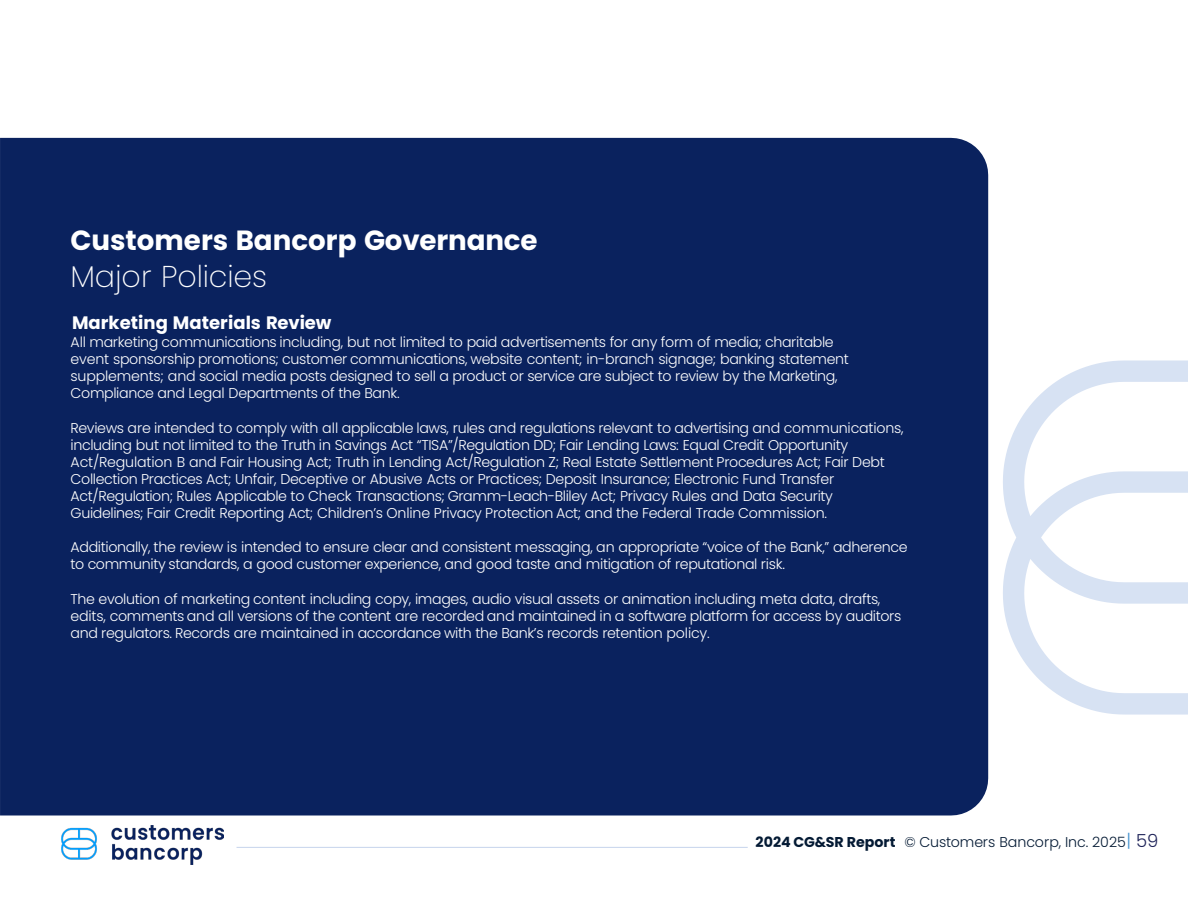
<style>
.page{position:relative;width:1188px;height:918px;background:#fff}
.page>*{position:absolute;margin:0;border:0;box-sizing:border-box;transform-origin:0 0}
.t1{font:200 30px "Poppins";letter-spacing:-.005em;color:#fff}
.t2{font:700 27.75px "Poppins";color:#fff}
.t3{font:700 18px "Poppins";color:#fff}
.t4{font:300 14.25px/17.1px "Poppins";letter-spacing:-.025em;color:#fff}
.t5{font:300 14.25px "Poppins";letter-spacing:-.005em;color:#041a34}
.s1{font-weight:700}
.s2{font-size:18px;color:#4894d0}
.s3{font-size:18px;color:#20255a}
</style>
<div class="page">
<img style="left:62px;top:825px;width:162px;height:39px">
<svg style="left:237px;top:847px;width:511px;height:1px"></svg>
<div style="left:0;top:138px;width:988px;height:678px;background:#0a225e"></div>
<svg style="left:1003px;top:360px;width:185px;height:355px"></svg>
<p class="t2" style="left:70px;top:224px;width:469px">Customers Bancorp Governance</p>
<p class="t1" style="left:70px;top:259px;width:198px">Major Policies</p>
<p class="t3" style="left:72px;top:312px;width:261px">Marketing Materials Review</p>
<p class="t4" style="left:71px;top:334px;width:780px">All marketing communications including, but not limited to paid advertisements for any form of media; charitable event sponsorship promotions; customer communications, website content; in-branch signage; banking statement supplements; and social media posts designed to sell a product or service are subject to review by the Marketing, Compliance and Legal Departments of the Bank.</p>
<p class="t4" style="left:71px;top:419px;width:835px">Reviews are intended to comply with all applicable laws, rules and regulations relevant to advertising and communications, including but not limited to the Truth in Savings Act “TISA”/Regulation DD; Fair Lending Laws: Equal Credit Opportunity Act/Regulation B and Fair Housing Act; Truth in Lending Act/Regulation Z; Real Estate Settlement Procedures Act; Fair Debt Collection Practices Act; Unfair, Deceptive or Abusive Acts or Practices; Deposit Insurance; Electronic Fund Transfer Act/Regulation; Rules Applicable to Check Transactions; Gramm-Leach-Bliley Act; Privacy Rules and Data Security Guidelines; Fair Credit Reporting Act; Children’s Online Privacy Protection Act; and the Federal Trade Commission.</p>
<p class="t4" style="left:71px;top:539px;width:839px">Additionally, the review is intended to ensure clear and consistent messaging, an appropriate “voice of the Bank,” adherence to community standards, a good customer experience, and good taste and mitigation of reputational risk.</p>
<p class="t4" style="left:71px;top:590px;width:832px">The evolution of marketing content including copy, images, audio visual assets or animation including meta data, drafts, edits, comments and all versions of the content are recorded and maintained in a software platform for access by auditors and regulators. Records are maintained in accordance with the Bank’s records retention policy.</p>
<p class="t5" style="left:756px;top:833px;width:404px"><span class="s1">2024 CG&amp;SR Report</span> © Customers Bancorp, Inc. 2025<span class="s2">|</span> <span class="s3">59</span></p>
</div>
